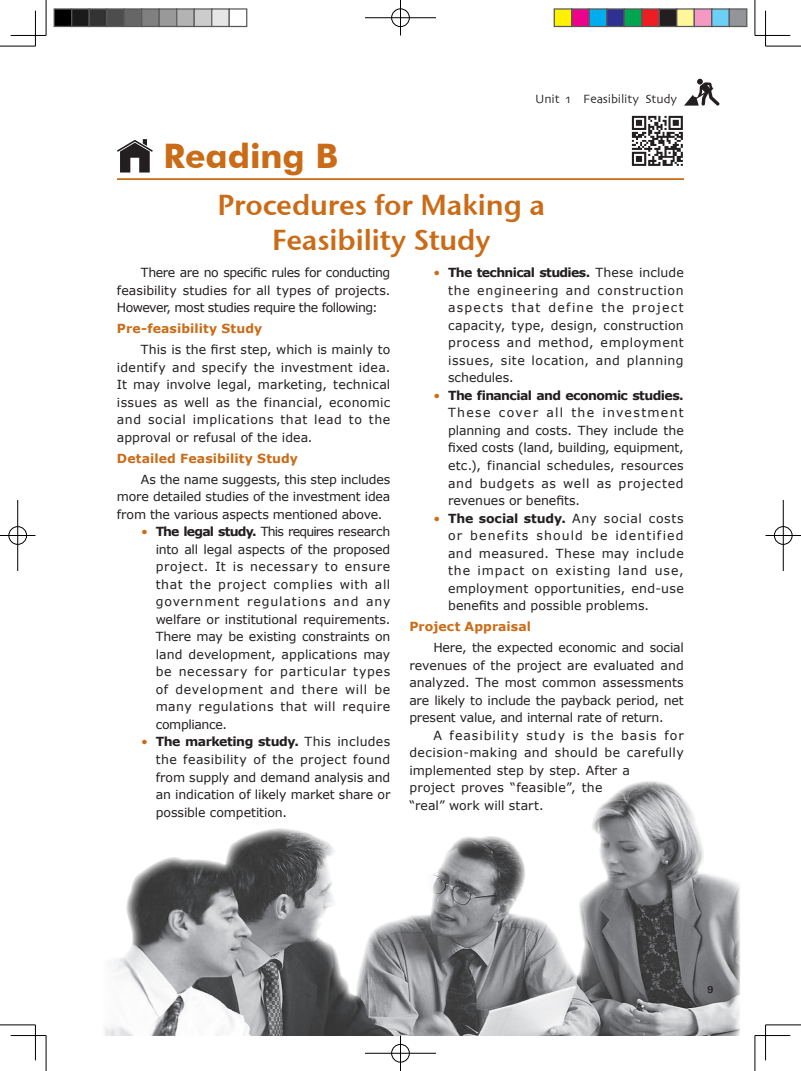
<style>
.page{position:relative;width:801px;height:1071px;background:#fff}
.page>*{position:absolute;margin:0;border:0;box-sizing:border-box;transform-origin:0 0}
.t1{font:700 33.75px "Futura BT";color:#ca6c17}
.t2{font:28.75px/34.5px "Stone Sans Sem ITCTT Semi";letter-spacing:-.01em;color:#ca6c17;text-align:center}
.t3{font:12.5px/17.5px "Verdana";letter-spacing:.005em;color:#231f20;text-align:justify}
.t4{font:12.5px/17.5px "Verdana";letter-spacing:.025em;color:#231f20}
.t5{font:700 12.5px "Verdana";letter-spacing:.005em;color:#ca6c17}
.t6{font:12.5px "Skia";letter-spacing:-.01em;color:#231f20}
.t7{font:700 10px "Univers";color:#231f20}
.s1{color:#ca6c17}
.s2{font-weight:700}
</style>
<div class="page">
<svg style="left:684px;top:79px;width:36px;height:27px"></svg>
<img style="left:104px;top:781px;width:636px;height:254px">
<hr style="left:117px;top:178px;width:567px;height:2px;background:#ca6c17">
<svg style="left:117px;top:139px;width:36px;height:33px"></svg>
<img style="left:631px;top:115px;width:52px;height:51px">
<hr style="left:0;top:46px;width:35px;height:1px;background:#000">
<hr style="left:765px;top:46px;width:36px;height:1px;background:#000">
<hr style="left:0;top:1024px;width:35px;height:1px;background:#000">
<hr style="left:765px;top:1024px;width:36px;height:1px;background:#000">
<hr style="left:46px;top:0;width:1px;height:35px;background:#000">
<hr style="left:46px;top:1035px;width:1px;height:35px;background:#000">
<hr style="left:755px;top:0;width:1px;height:35px;background:#000">
<hr style="left:755px;top:1035px;width:1px;height:35px;background:#000">
<hr style="left:11px;top:35px;width:35px;height:1px;background:#000">
<hr style="left:755px;top:35px;width:35px;height:1px;background:#000">
<hr style="left:11px;top:1034px;width:35px;height:1px;background:#000">
<hr style="left:755px;top:1034px;width:35px;height:1px;background:#000">
<hr style="left:35px;top:11px;width:1px;height:35px;background:#000">
<hr style="left:35px;top:1024px;width:1px;height:35px;background:#000">
<hr style="left:765px;top:11px;width:1px;height:35px;background:#000">
<hr style="left:765px;top:1024px;width:1px;height:35px;background:#000">
<div style="left:391px;top:8px;width:19px;height:19px;border:2px solid #fff;border-radius:50%"></div>
<hr style="left:365px;top:17px;width:71px;height:1px;background:#fff">
<div style="left:391px;top:9px;width:18px;height:18px;border:1px solid #000;border-radius:50%"></div>
<hr style="left:365px;top:18px;width:71px;height:1px;background:#000">
<hr style="left:400px;top:0;width:1px;height:35px;background:#000">
<div style="left:391px;top:1043px;width:19px;height:19px;border:2px solid #fff;border-radius:50%"></div>
<div style="left:391px;top:1043px;width:18px;height:18px;border:1px solid #000;border-radius:50%"></div>
<hr style="left:365px;top:1052px;width:71px;height:1px;background:#000">
<hr style="left:400px;top:1035px;width:1px;height:35px;background:#000">
<div style="left:8px;top:525px;width:19px;height:20px;border:2px solid #fff;border-radius:50%"></div>
<hr style="left:0;top:534px;width:35px;height:2px;background:#fff">
<hr style="left:17px;top:500px;width:1px;height:70px;background:#fff">
<div style="left:9px;top:526px;width:18px;height:18px;border:1px solid #000;border-radius:50%"></div>
<hr style="left:0;top:535px;width:35px;height:1px;background:#000">
<hr style="left:18px;top:500px;width:1px;height:70px;background:#000">
<div style="left:773px;top:525px;width:20px;height:20px;border:2px solid #fff;border-radius:50%"></div>
<hr style="left:765px;top:534px;width:36px;height:2px;background:#fff">
<hr style="left:782px;top:500px;width:2px;height:70px;background:#fff">
<div style="left:774px;top:526px;width:18px;height:18px;border:1px solid #000;border-radius:50%"></div>
<hr style="left:765px;top:535px;width:36px;height:1px;background:#000">
<hr style="left:783px;top:500px;width:1px;height:70px;background:#000">
<div style="left:54px;top:9px;width:18px;height:17px;background:#000"></div>
<div style="left:54px;top:8px;width:18px;height:19px;border:1px solid #595959"></div>
<div style="left:72px;top:9px;width:17px;height:17px;background:#1a1a1a"></div>
<div style="left:71px;top:8px;width:19px;height:19px;border:1px solid #595959"></div>
<div style="left:89px;top:9px;width:18px;height:17px;background:#333"></div>
<div style="left:89px;top:8px;width:18px;height:19px;border:1px solid #595959"></div>
<div style="left:107px;top:9px;width:17px;height:17px;background:#4d4d4d"></div>
<div style="left:106px;top:8px;width:19px;height:19px;border:1px solid #595959"></div>
<div style="left:124px;top:9px;width:18px;height:17px;background:#666"></div>
<div style="left:124px;top:8px;width:18px;height:19px;border:1px solid #595959"></div>
<div style="left:142px;top:9px;width:17px;height:17px;background:#808080"></div>
<div style="left:141px;top:8px;width:19px;height:19px;border:1px solid #595959"></div>
<div style="left:159px;top:9px;width:18px;height:17px;background:#999"></div>
<div style="left:159px;top:8px;width:18px;height:19px;border:1px solid #595959"></div>
<div style="left:177px;top:9px;width:17px;height:17px;background:#b3b3b3"></div>
<div style="left:176px;top:8px;width:19px;height:19px;border:1px solid #595959"></div>
<div style="left:194px;top:9px;width:18px;height:17px;background:#ccc"></div>
<div style="left:194px;top:8px;width:18px;height:19px;border:1px solid #595959"></div>
<div style="left:212px;top:9px;width:17px;height:17px;background:#e6e6e6"></div>
<div style="left:211px;top:8px;width:19px;height:19px;border:1px solid #595959"></div>
<div style="left:229px;top:8px;width:18px;height:19px;border:1px solid #595959"></div>
<div style="left:554px;top:9px;width:18px;height:17px;background:#fff101"></div>
<div style="left:553px;top:8px;width:19px;height:19px;border:1px solid #595959"></div>
<div style="left:572px;top:9px;width:17px;height:17px;background:#ed028c"></div>
<div style="left:571px;top:8px;width:19px;height:19px;border:1px solid #595959"></div>
<div style="left:589px;top:9px;width:18px;height:17px;background:#00aeef"></div>
<div style="left:588px;top:8px;width:19px;height:19px;border:1px solid #595959"></div>
<div style="left:607px;top:9px;width:17px;height:17px;background:#2e3092"></div>
<div style="left:606px;top:8px;width:19px;height:19px;border:1px solid #595959"></div>
<div style="left:624px;top:9px;width:18px;height:17px;background:#00a54f"></div>
<div style="left:623px;top:8px;width:19px;height:19px;border:1px solid #595959"></div>
<div style="left:642px;top:9px;width:17px;height:17px;background:#ee1d23"></div>
<div style="left:641px;top:8px;width:19px;height:19px;border:1px solid #595959"></div>
<div style="left:659px;top:9px;width:18px;height:17px;background:#231f20"></div>
<div style="left:658px;top:8px;width:19px;height:19px;border:1px solid #595959"></div>
<div style="left:677px;top:9px;width:17px;height:17px;background:#fff79a"></div>
<div style="left:676px;top:8px;width:19px;height:19px;border:1px solid #595959"></div>
<div style="left:694px;top:9px;width:18px;height:17px;background:#f499c2"></div>
<div style="left:693px;top:8px;width:19px;height:19px;border:1px solid #595959"></div>
<div style="left:712px;top:9px;width:17px;height:17px;background:#6bcff6"></div>
<div style="left:711px;top:8px;width:19px;height:19px;border:1px solid #595959"></div>
<div style="left:729px;top:9px;width:18px;height:17px;background:#939598"></div>
<div style="left:728px;top:8px;width:19px;height:19px;border:1px solid #595959"></div>
<p class="t6" style="left:535px;top:92px;width:144px">Unit 1 Feasibility Study</p>
<h1 class="t1" style="left:163px;top:135px;width:176px">Reading B</h1>
<h2 class="t2" style="left:217px;top:187px;width:329px">Procedures for Making a<br>Feasibility Study</h2>
<p class="t3" style="left:117px;top:264px;width:275px;text-indent:24px">There are no specific rules for conducting feasibility studies for all types of projects.<br>However, most studies require the following:</p>
<p class="t5" style="left:117px;top:320px;width:147px">Pre-feasibility Study</p>
<p class="t3" style="left:117px;top:341px;width:275px;text-indent:24px">This is the first step, which is mainly to identify and specify the investment idea.<br>It may involve legal, marketing, technical issues as well as the financial, economic and social implications that lead to the approval or refusal of the idea.</p>
<p class="t5" style="left:117px;top:450px;width:183px">Detailed Feasibility Study</p>
<p class="t3" style="left:117px;top:470px;width:275px;text-indent:24px">As the name suggests, this step includes more detailed studies of the investment idea from the various aspects mentioned above.</p>
<p class="t3" style="left:156px;top:523px;width:236px;text-indent:-15px"><span class="s1">•</span> <span class="s2">The legal study.</span> This requires research into all legal aspects of the proposed project. It is necessary to ensure that the project complies with all government regulations and any welfare or institutional requirements.<br>There may be existing constraints on land development, applications may be necessary for particular types of development and there will be many regulations that will require compliance.</p>
<p class="t3" style="left:156px;top:733px;width:236px;text-indent:-15px"><span class="s1">•</span> <span class="s2">The marketing study.</span> This includes the feasibility of the project found from supply and demand analysis and an indication of likely market share or possible competition.</p>
<p class="t3" style="left:448px;top:264px;width:237px;text-indent:-15px"><span class="s1">•</span> <span class="s2">The technical studies.</span> These include the engineering and construction aspects that define the project capacity, type, design, construction process and method, employment issues, site location, and planning schedules.</p>
<p class="t3" style="left:448px;top:386px;width:237px;text-indent:-15px"><span class="s1">•</span> <span class="s2">The financial and economic studies.<br></span>These cover all the investment planning and costs. They include the fixed costs (land, building, equipment, etc.), financial schedules, resources and budgets as well as projected revenues or benefits.</p>
<p class="t3" style="left:448px;top:509px;width:237px;text-indent:-15px"><span class="s1">•</span> <span class="s2">The social study.</span> Any social costs or benefits should be identified and measured. These may include the impact on existing land use, employment opportunities, end-use benefits and possible problems.</p>
<p class="t5" style="left:409px;top:618px;width:123px">Project Appraisal</p>
<p class="t3" style="left:409px;top:638px;width:276px;text-indent:24px">Here, the expected economic and social revenues of the project are evaluated and analyzed. The most common assessments are likely to include the payback period, net present value, and internal rate of return.</p>
<p class="t4" style="left:409px;top:726px;width:276px;text-indent:24px">A feasibility study is the basis for decision-making and should be carefully implemented step by step. After a<br>project proves “feasible”, the<br>“real” work will start.</p>
<p class="t7" style="left:707px;top:982px;width:8px">9</p>
</div>
